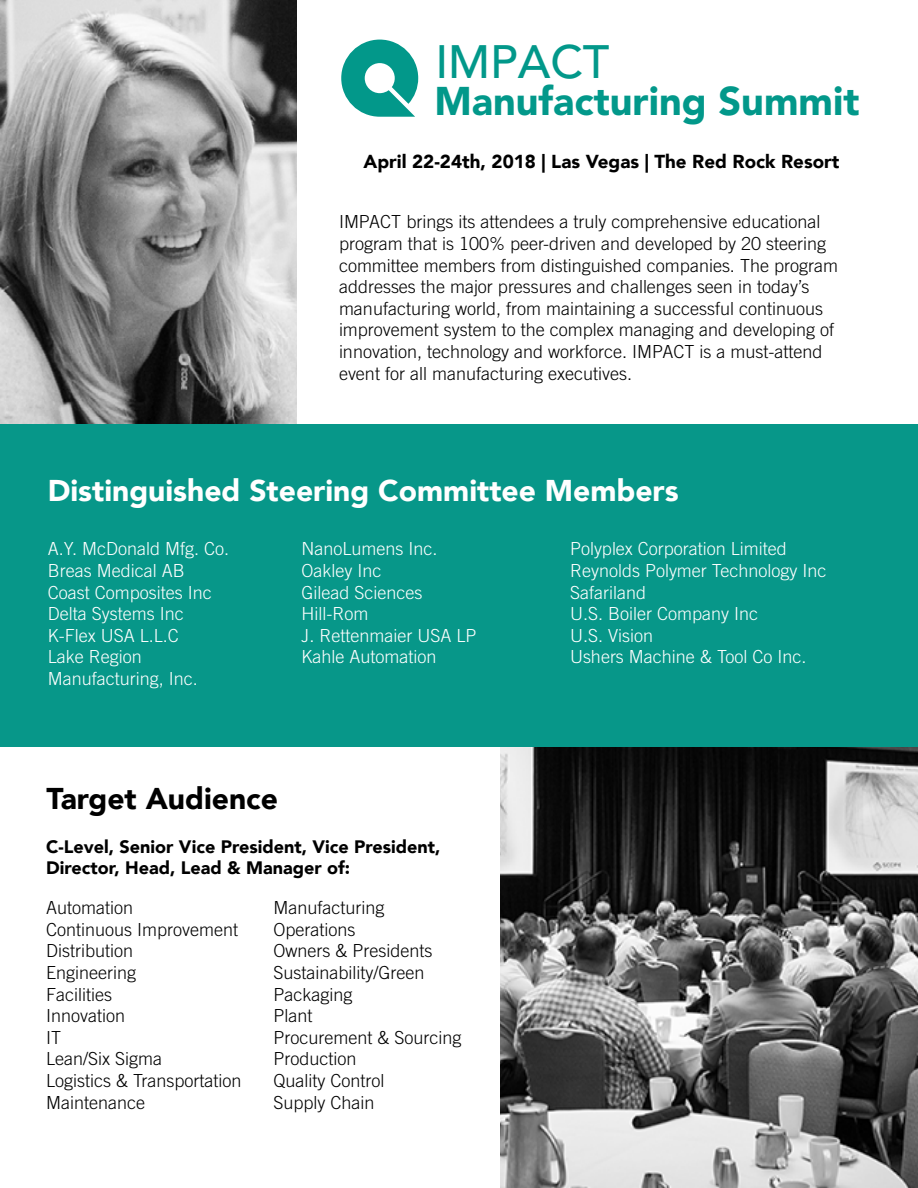
<style>
.page{position:relative;width:918px;height:1188px;background:#fff}
.page>*{position:absolute;margin:0;border:0;box-sizing:border-box;transform-origin:0 0}
.t1{font:500 46.35px "Avenir";color:#02988a}
.t2{font:900 39.75px "Avenir";color:#02988a}
.t3{font:900 30px "Avenir";color:#fff}
.t4{font:900 30px "Avenir";color:#000}
.t5{font:900 18.75px "Avenir";color:#000}
.t6{font:300 18px/21.6px "Trade Gothic LT Std";color:#000}
.t7{font:300 18px/21.6px "Trade Gothic LT Std";color:#fff}
.t8{font:900 18px/21.6px "Avenir";color:#000}
</style>
<div class="page">
<img style="left:0;top:0;width:296px;height:425px">
<img style="left:501px;top:747px;width:417px;height:441px">
<div style="left:0;top:425px;width:918px;height:322px;background:#079789"></div>
<svg style="left:341px;top:40px;width:77px;height:77px"></svg>
<h1 class="t1" style="left:435px;top:22px;width:176px">IMPACT</h1>
<h2 class="t2" style="left:434px;top:67px;width:427px">Manufacturing Summit</h2>
<p class="t5" style="left:364px;top:145px;width:477px">April 22-24th, 2018 | Las Vegas | The Red Rock Resort</p>
<p class="t6" style="left:339px;top:211px;width:501px">IMPACT brings its attendees a truly comprehensive educational program that is 100% peer-driven and developed by 20 steering committee members from distinguished companies. The program addresses the major pressures and challenges seen in today’s manufacturing world, from maintaining a successful continuous improvement system to the complex managing and developing of innovation, technology and workforce. IMPACT is a must-attend event for all manufacturing executives.</p>
<h3 class="t3" style="left:48px;top:465px;width:633px">Distinguished Steering Committee Members</h3>
<p class="t7" style="left:48px;top:538px;width:183px">A.Y. McDonald Mfg. Co.<br>Breas Medical AB<br>Coast Composites Inc<br>Delta Systems Inc<br>K-Flex USA L.L.C<br>Lake Region<br>Manufacturing, Inc.</p>
<p class="t7" style="left:302px;top:538px;width:177px">NanoLumens Inc.<br>Oakley Inc<br>Gilead Sciences<br>Hill-Rom<br>J. Rettenmaier USA LP<br>Kahle Automation</p>
<p class="t7" style="left:570px;top:538px;width:258px">Polyplex Corporation Limited<br>Reynolds Polymer Technology Inc<br>Safariland<br>U.S. Boiler Company Inc<br>U.S. Vision<br>Ushers Machine &amp; Tool Co Inc.</p>
<h3 class="t4" style="left:46px;top:773px;width:233px">Target Audience</h3>
<p class="t8" style="left:46px;top:835px;width:396px">C-Level, Senior Vice President, Vice President,<br>Director, Head, Lead &amp; Manager of:</p>
<p class="t6" style="left:46px;top:897px;width:197px">Automation<br>Continuous Improvement<br>Distribution<br>Engineering<br>Facilities<br>Innovation<br>IT<br>Lean/Six Sigma<br>Logistics &amp; Transportation<br>Maintenance</p>
<p class="t6" style="left:273px;top:897px;width:190px">Manufacturing<br>Operations<br>Owners &amp; Presidents<br>Sustainability/Green<br>Packaging<br>Plant<br>Procurement &amp; Sourcing<br>Production<br>Quality Control<br>Supply Chain</p>
</div>
